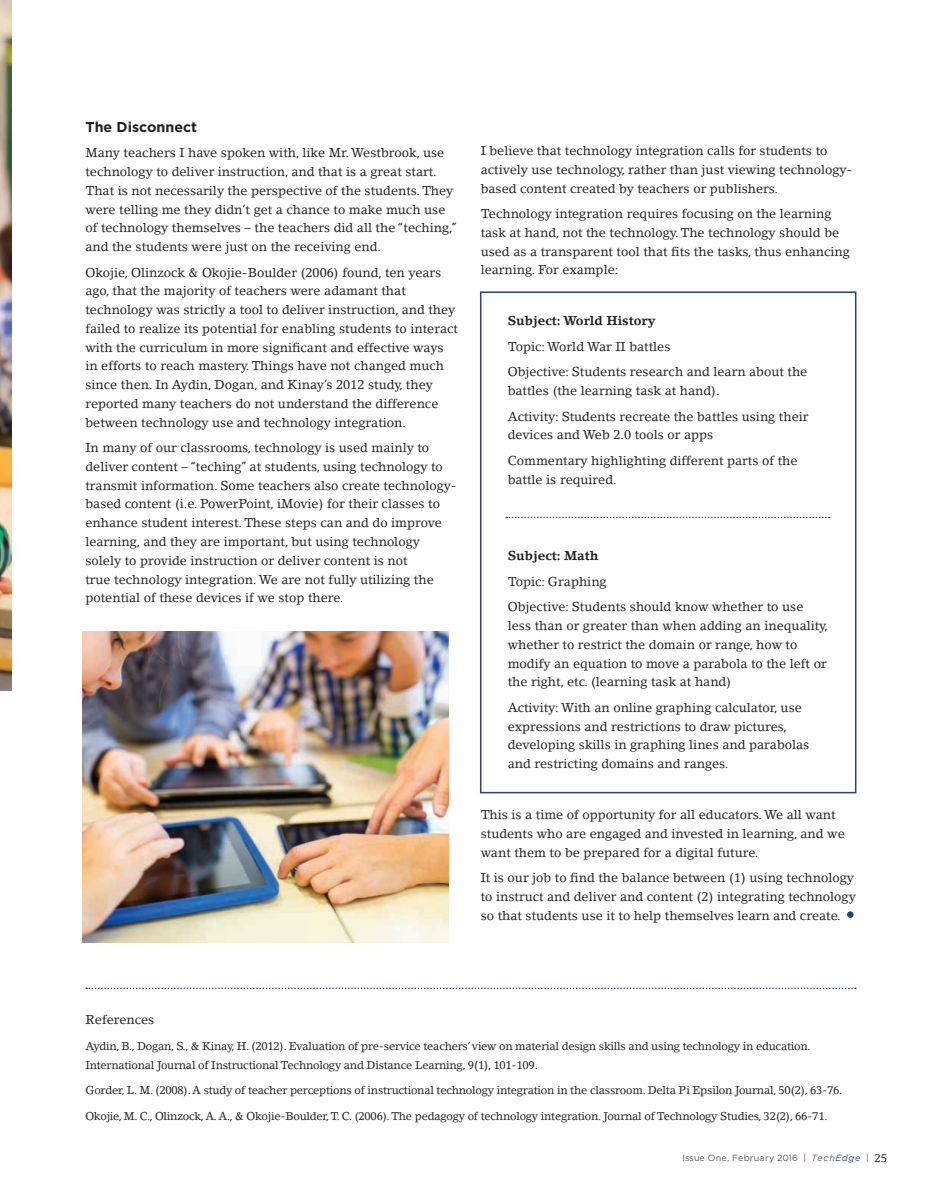
<style>
.page{position:relative;width:933px;height:1198px;background:#fff}
.page>*{position:absolute;margin:0;border:0;box-sizing:border-box;transform-origin:0 0}
.t1{font:700 14.25px "Gotham";color:#231f20}
.t2{font:12.75px/18.8px "Lino Letter Std";color:#231f20}
.t3{font:700 12.75px "Lino Letter Std";color:#231f20}
.t4{font:11.25px/18.8px "Lino Letter Std";letter-spacing:-.02em;color:#231f20}
.t5{font:9px "Gotham";letter-spacing:.02em;color:#57585a}
.s1{color:#c82438}
.s2{font-style:italic}
.s3{font-style:italic;color:#253f8e}
.s4{font-family:"Lino Letter Std";font-size:11.25px;color:#231f20}
</style>
<div class="page">
<img style="left:0;top:0;width:11px;height:691px">
<img style="left:82px;top:632px;width:366px;height:311px">
<div style="left:479px;top:291px;width:377px;height:502px;border:2px solid #253f8e"></div>
<svg style="left:846px;top:911px;width:7px;height:7px"></svg>
<svg style="left:506px;top:517px;width:323px;height:1px"></svg>
<svg style="left:86px;top:987px;width:769px;height:2px"></svg>
<p class="t1" style="left:85px;top:122px;width:113px">The Disconnect</p>
<p class="t2" style="left:85px;top:145px;width:373px">Many teachers I have spoken with, like Mr. Westbrook, use technology to deliver instruction, and that is a great start.<br>That is not necessarily the perspective of the students. They were telling me they didn’t get a chance to make much use of technology themselves – the teachers did all the “teching,” and the students were just on the receiving end.</p>
<p class="t2" style="left:85px;top:264px;width:374px">Okojie, Olinzock &amp; Okojie-Boulder (2006) found, ten years ago, that the majority of teachers were adamant that technology was strictly a tool to deliver instruction, and they failed to realize its potential for enabling students to interact with the curriculum in more significant and effective ways in efforts to reach mastery. Things have not changed much since then. In Aydin, Dogan, and Kinay’s 2012 study, they reported many teachers do not understand the difference between technology use and technology integration.</p>
<p class="t2" style="left:85px;top:440px;width:373px">In many of our classrooms, technology is used mainly to deliver content – “teching” at students, using technology to transmit information. Some teachers also create technology&shy;based content (i.e. PowerPoint, iMovie) for their classes to enhance student interest. These steps can and do improve learning, and they are important, but using technology solely to provide instruction or deliver content is not<br>true technology integration. We are not fully utilizing the potential of these devices if we stop there.</p>
<p class="t2" style="left:480px;top:143px;width:373px">I believe that technology integration calls for students to actively use technology, rather than just viewing technology&shy;based content created by teachers or publishers.</p>
<p class="t2" style="left:480px;top:206px;width:370px">Technology integration requires focusing on the learning task at hand, not the technology. The technology should be used as a transparent tool that fits the tasks, thus enhancing learning. For example:</p>
<p class="t3" style="left:507px;top:316px;width:149px">Subject: World History</p>
<p class="t2" style="left:507px;top:335px;width:301px;line-height:25.5px">Topic: World War II battles<br>Objective: Students research and learn about the</p>
<p class="t2" style="left:507px;top:379px;width:302px;line-height:25.5px">battles (the learning task at hand).<br>Activity: Students recreate the battles using their</p>
<p class="t2" style="left:507px;top:423px;width:291px;line-height:25.5px">devices and Web 2.0 tools or apps<br>Commentary highlighting different parts of the</p>
<p class="t2" style="left:507px;top:471px;width:110px">battle is required.</p>
<p class="t3" style="left:507px;top:551px;width:92px">Subject: Math</p>
<p class="t2" style="left:507px;top:570px;width:297px;line-height:25.5px">Topic: Graphing<br>Objective: Students should know whether to use</p>
<p class="t2" style="left:507px;top:617px;width:321px">less than or greater than when adding an inequality, whether to restrict the domain or range, how to modify an equation to move a parabola to the left or the right, etc. (learning task at hand)</p>
<p class="t2" style="left:507px;top:699px;width:303px">Activity: With an online graphing calculator, use expressions and restrictions to draw pictures, developing skills in graphing lines and parabolas and restricting domains and ranges.</p>
<p class="t2" style="left:480px;top:806px;width:365px">This is a time of opportunity for all educators. We all want students who are engaged and invested in learning, and we want them to be prepared for a digital future.</p>
<p class="t2" style="left:480px;top:869px;width:376px">It is our job to find the balance between (1) using technology to instruct and deliver and content (2) integrating technology so that students use it to help themselves learn and create.</p>
<p class="t2" style="left:85px;top:1012px;width:70px">References</p>
<p class="t4" style="left:85px;top:1037px;width:726px">Aydin, B., Dogan, S., &amp; Kinay, H. (2012). Evaluation of pre-service teachers’ view on material design skills and using technology in education.<br>International Journal of Instructional Technology and Distance Learning, 9(1), 101-109.</p>
<p class="t4" style="left:85px;top:1082px;width:758px">Gorder, L. M. (2008). A study of teacher perceptions of instructional technology integration in the classroom. Delta Pi Epsilon Journal, 50(2), 63-76.</p>
<p class="t4" style="left:85px;top:1107px;width:743px">Okojie, M. C., Olinzock, A. A., &amp; Okojie-Boulder, T. C. (2006). The pedagogy of technology integration. Journal of Technology Studies, 32(2), 66-71.</p>
<p class="t5" style="left:682px;top:1154px;width:206px">Issue One, February 2016 <span class="s1">|</span> <span class="s2">Tech</span><span class="s3">Edge</span> <span class="s1">|</span> <span class="s4">25</span></p>
</div>
